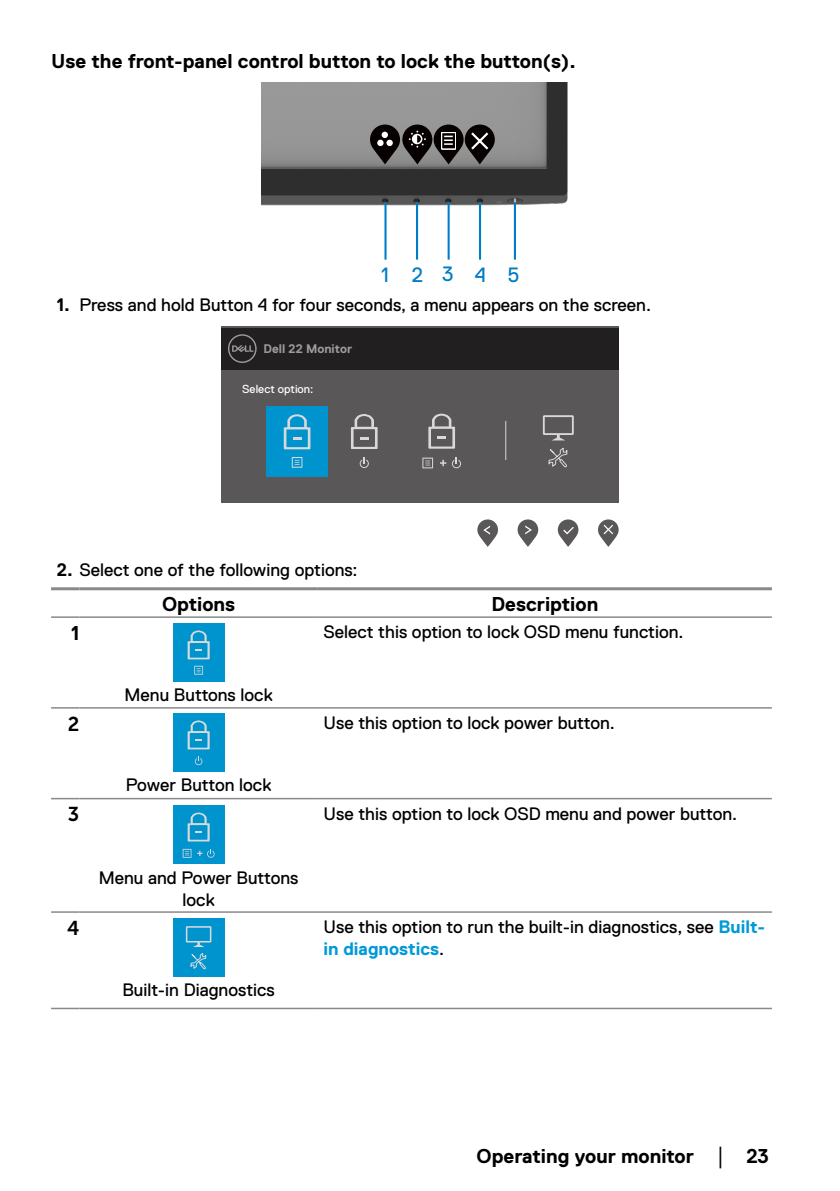
<style>
.page{position:relative;width:840px;height:1191px;background:#fff}
.page>*{position:absolute;margin:0;border:0;box-sizing:border-box;transform-origin:0 0}
.t1{font:20.6px "Dell Replica";letter-spacing:1.025em;color:#007cc8}
.Callout_Head_10_12{font:700 20px "Dell Replica";color:#000}
.Callout_Head_10_12-2{font:20px "Museo Sans For Dell 700";color:#000}
.Paragraph_9_10_8{font:18px/21.6px "Dell Replica";color:#000}
.t2{font:700 12.4px "Dell Replica";color:#9c9c9c}
.t3{font:11.6px "Dell Replica";color:#fff}
.s1{font-weight:700}
.s2{font-weight:700;color:#0099d9}
.s3{font-family:"Times New Roman";font-weight:400;font-size:18px}
</style>
<div class="page">
<img style="left:261px;top:83px;width:307px;height:129px">
<hr style="left:384px;top:202px;width:2px;height:58px;background:#007cc8">
<hr style="left:416px;top:202px;width:2px;height:58px;background:#007cc8">
<hr style="left:447px;top:202px;width:2px;height:58px;background:#007cc8">
<hr style="left:478px;top:202px;width:3px;height:58px;background:#007cc8">
<hr style="left:513px;top:202px;width:2px;height:58px;background:#007cc8">
<svg style="left:370px;top:124px;width:124px;height:40px;background:#4b4748"></svg>
<div style="left:221px;top:327px;width:397px;height:176px;background:#595757"></div>
<div style="left:221px;top:328px;width:397px;height:41px;background:#211f1f"></div>
<svg style="left:228px;top:334px;width:28px;height:29px"></svg>
<svg style="left:517px;top:519px;width:21px;height:28px"></svg>
<svg style="left:477px;top:519px;width:20px;height:28px"></svg>
<svg style="left:598px;top:519px;width:20px;height:28px"></svg>
<svg style="left:557px;top:519px;width:21px;height:28px"></svg>
<hr style="left:505px;top:421px;width:1px;height:39px;background:#d9d9d9">
<div style="left:266px;top:406px;width:62px;height:70px;background:#0094cf"></div>
<svg style="left:291px;top:457px;width:11px;height:11px"></svg>
<svg style="left:283px;top:414px;width:27px;height:35px"></svg>
<svg style="left:351px;top:414px;width:26px;height:35px"></svg>
<svg style="left:359px;top:457px;width:10px;height:11px"></svg>
<svg style="left:428px;top:413px;width:27px;height:36px"></svg>
<svg style="left:422px;top:457px;width:11px;height:11px"></svg>
<svg style="left:440px;top:458px;width:21px;height:10px"></svg>
<svg style="left:542px;top:415px;width:31px;height:25px"></svg>
<svg style="left:548px;top:447px;width:19px;height:21px"></svg>
<hr style="left:51px;top:616px;width:28px;height:2px;background:#898989">
<hr style="left:79px;top:616px;width:238px;height:2px;background:#898989">
<hr style="left:317px;top:616px;width:454px;height:2px;background:#898989">
<svg style="left:51px;top:707px;width:28px;height:1px"></svg>
<hr style="left:79px;top:707px;width:238px;height:1px;background:#898989">
<hr style="left:317px;top:707px;width:454px;height:1px;background:#898989">
<svg style="left:51px;top:798px;width:28px;height:1px"></svg>
<hr style="left:79px;top:798px;width:238px;height:1px;background:#898989">
<hr style="left:317px;top:798px;width:454px;height:1px;background:#898989">
<hr style="left:51px;top:1007px;width:28px;height:2px;background:#898989">
<hr style="left:79px;top:1007px;width:238px;height:2px;background:#898989">
<hr style="left:317px;top:1007px;width:454px;height:2px;background:#898989">
<hr style="left:51px;top:587px;width:28px;height:3px;background:#898989">
<hr style="left:79px;top:587px;width:238px;height:3px;background:#898989">
<hr style="left:317px;top:587px;width:454px;height:3px;background:#898989">
<svg style="left:51px;top:911px;width:28px;height:1px"></svg>
<hr style="left:79px;top:911px;width:238px;height:1px;background:#898989">
<hr style="left:317px;top:911px;width:454px;height:1px;background:#898989">
<div style="left:173px;top:623px;width:51px;height:59px;background:#0094cf"></div>
<svg style="left:194px;top:666px;width:9px;height:8px"></svg>
<svg style="left:187px;top:630px;width:22px;height:29px"></svg>
<div style="left:173px;top:713px;width:51px;height:59px;background:#0094cf"></div>
<svg style="left:187px;top:720px;width:22px;height:29px"></svg>
<svg style="left:195px;top:756px;width:7px;height:9px"></svg>
<div style="left:173px;top:805px;width:51px;height:59px;background:#0094cf"></div>
<svg style="left:187px;top:812px;width:22px;height:29px"></svg>
<svg style="left:182px;top:849px;width:9px;height:8px"></svg>
<svg style="left:197px;top:849px;width:17px;height:8px"></svg>
<div style="left:173px;top:918px;width:51px;height:58px;background:#0094cf"></div>
<svg style="left:186px;top:926px;width:25px;height:44px"></svg>
<p class="Callout_Head_10_12" style="left:51px;top:50px;width:526px">Use the front-panel control button to lock the button(s).</p>
<p class="t1" style="left:381px;top:263px;width:140px">12345</p>
<p class="Paragraph_9_10_8" style="left:57px;top:294px;width:595px"><span class="s1">1.</span> Press and hold Button 4 for four seconds, a menu appears on the screen.</p>
<p class="t2" style="left:263px;top:341px;width:90px">Dell 22 Monitor</p>
<p class="t3" style="left:242px;top:382px;width:73px">Select option:</p>
<p class="Paragraph_9_10_8" style="left:57px;top:559px;width:302px"><span class="s1">2.</span> Select one of the following options:</p>
<p class="Callout_Head_10_12" style="left:162px;top:593px;width:75px">Options</p>
<p class="Callout_Head_10_12" style="left:491px;top:593px;width:108px">Description</p>
<p class="Callout_Head_10_12" style="left:71px;top:622px;width:10px">1</p>
<p class="Paragraph_9_10_8" style="left:323px;top:621px;width:361px">Select this option to lock OSD menu function.</p>
<p class="Paragraph_9_10_8" style="left:124px;top:684px;width:149px">Menu Buttons lock</p>
<p class="Callout_Head_10_12-2" style="left:68px;top:712px;width:13px">2</p>
<p class="Paragraph_9_10_8" style="left:323px;top:712px;width:293px">Use this option to lock power button.</p>
<p class="Paragraph_9_10_8" style="left:126px;top:774px;width:147px">Power Button lock</p>
<p class="Callout_Head_10_12-2" style="left:68px;top:803px;width:13px">3</p>
<p class="Paragraph_9_10_8" style="left:323px;top:802px;width:415px">Use this option to lock OSD menu and power button.</p>
<p class="Paragraph_9_10_8" style="left:99px;top:867px;width:201px">Menu and Power Buttons</p>
<p class="Paragraph_9_10_8" style="left:182px;top:888px;width:34px">lock</p>
<p class="Callout_Head_10_12-2" style="left:67px;top:916px;width:14px">4</p>
<p class="Paragraph_9_10_8" style="left:323px;top:916px;width:443px">Use this option to run the built-in diagnostics, see <span class="s2">Built&shy;in diagnostics</span>.</p>
<p class="Paragraph_9_10_8" style="left:122px;top:979px;width:154px">Built-in Diagnostics</p>
<p class="Callout_Head_10_12" style="left:476px;top:1144px;width:294px">Operating your monitor <span class="s3">│</span> 23</p>
</div>
